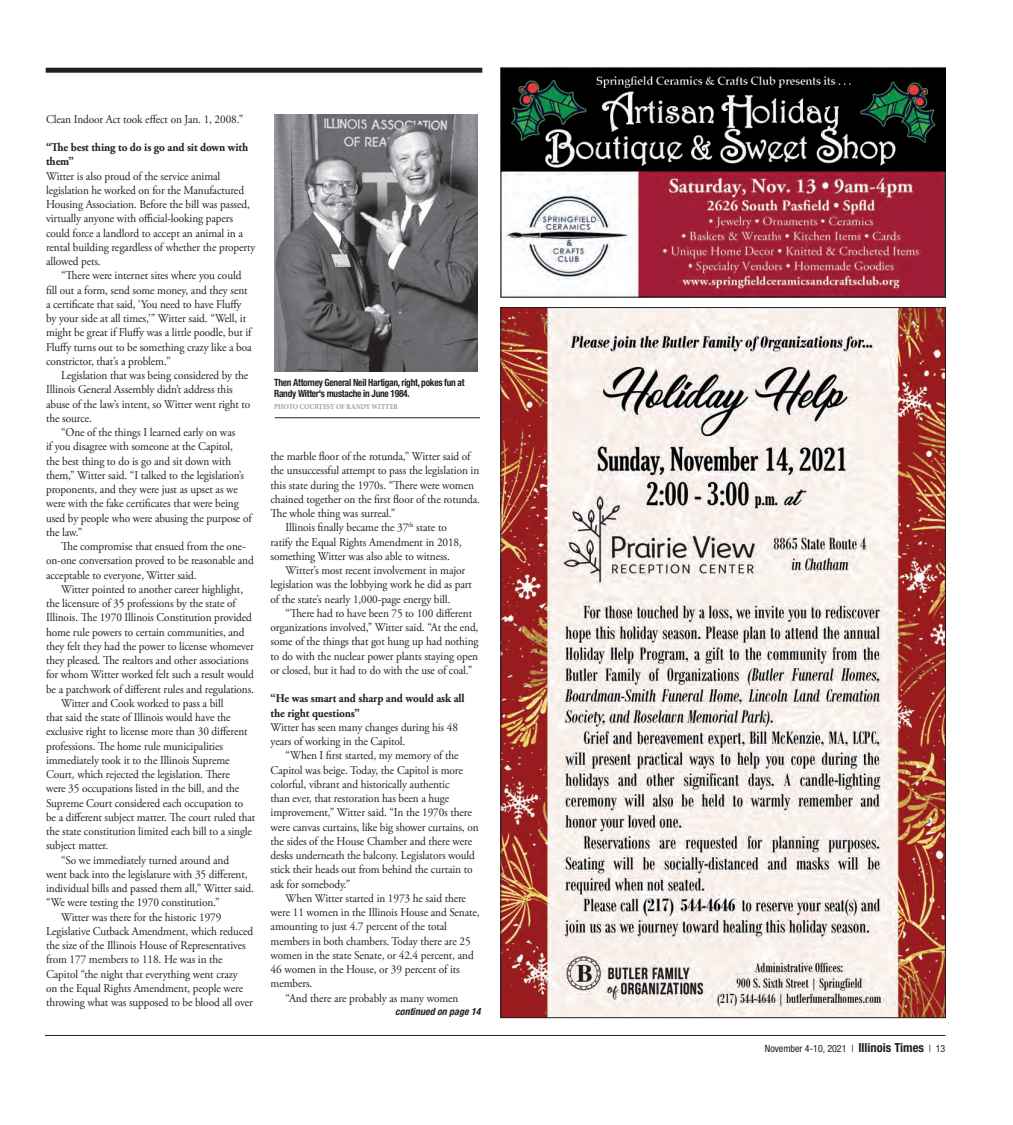
<style>
.page{position:relative;width:1013px;height:1125px;background:#fff}
.page>*{position:absolute;margin:0;border:0;box-sizing:border-box;transform-origin:0 0}
.t1{font:11.88px/14.2px "Adobe Garamond Pro";letter-spacing:-.01em;color:#231f20;scale:.95 1}
.t2{font:700 11.88px/14.2px "Adobe Garamond Pro";letter-spacing:-.01em;color:#231f20;scale:.95 1}
.t3{font:700 condensed 10px/11.2px "Helvetica Neue";letter-spacing:-.03em;color:#231f20;scale:.94 1}
.t4{font:condensed 10px "Helvetica Neue";color:#231f20}
.t5{font:italic 700 condensed 10px "Helvetica Neue";color:#231f20}
.t6{font:700 7.5px "Minion Pro";letter-spacing:-.02em;color:#9d9fa2;scale:.94 1}
.s1{font-weight:700;font-size:12.5px}
</style>
<div class="page">
<hr style="left:45px;top:1035px;width:900px;height:1px;background:#231f20">
<div style="left:46px;top:68px;width:436px;height:5px;background:#231f20"></div>
<img style="left:274px;top:115px;width:203px;height:257px">
<hr style="left:275px;top:417px;width:205px;height:1px;background:#231f20">
<img style="left:501px;top:68px;width:444px;height:229px">
<img style="left:502px;top:309px;width:441px;height:707px">
<p class="t1" style="left:46px;top:113px;width:209px">Clean Indoor Act took effect on Jan. 1, 2008.”</p>
<p class="t2" style="left:46px;top:141px;width:214px">“The best thing to do is go and sit down with them”</p>
<p class="t1" style="left:46px;top:170px;width:222px">Witter is also proud of the service animal legislation he worked on for the Manufactured Housing Association. Before the bill was passed, virtually anyone with official-looking papers could force a landlord to accept an animal in a rental building regardless of whether the property allowed pets.</p>
<p class="t1" style="left:46px;top:269px;width:218px;text-indent:15px">“There were internet sites where you could fill out a form, send some money, and they sent a certificate that said, ‘You need to have Fluffy by your side at all times,’” Witter said. “Well, it might be great if Fluffy was a little poodle, but if Fluffy turns out to be something crazy like a boa constrictor, that’s a problem.”</p>
<p class="t1" style="left:46px;top:369px;width:216px;text-indent:15px">Legislation that was being considered by the Illinois General Assembly didn’t address this abuse of the law’s intent, so Witter went right to the source.</p>
<p class="t1" style="left:46px;top:426px;width:218px;text-indent:15px">“One of the things I learned early on was<br>if you disagree with someone at the Capitol,<br>the best thing to do is go and sit down with them,” Witter said. “I talked to the legislation’s proponents, and they were just as upset as we were with the fake certificates that were being used by people who were abusing the purpose of the law.”</p>
<p class="t1" style="left:46px;top:540px;width:220px;text-indent:15px">The compromise that ensued from the one&shy;on-one conversation proved to be reasonable and acceptable to everyone, Witter said.</p>
<p class="t1" style="left:61px;top:583px;width:193px">Witter pointed to another career highlight,</p>
<p class="t1" style="left:46px;top:597px;width:201px">the licensure of 35 professions by the state of</p>
<p class="t1" style="left:46px;top:611px;width:218px">Illinois. The 1970 Illinois Constitution provided</p>
<p class="t1" style="left:46px;top:626px;width:210px">home rule powers to certain communities, and</p>
<p class="t1" style="left:46px;top:640px;width:220px">they felt they had the power to license whomever</p>
<p class="t1" style="left:46px;top:654px;width:215px">they pleased. The realtors and other associations</p>
<p class="t1" style="left:46px;top:668px;width:220px">for whom Witter worked felt such a result would</p>
<p class="t1" style="left:46px;top:683px;width:220px">be a patchwork of different rules and regulations.</p>
<p class="t1" style="left:61px;top:697px;width:172px">Witter and Cook worked to pass a bill</p>
<p class="t1" style="left:46px;top:711px;width:196px">that said the state of Illinois would have the</p>
<p class="t1" style="left:46px;top:725px;width:214px">exclusive right to license more than 30 different</p>
<p class="t1" style="left:46px;top:740px;width:188px">professions. The home rule municipalities</p>
<p class="t1" style="left:46px;top:754px;width:195px">immediately took it to the Illinois Supreme</p>
<p class="t1" style="left:46px;top:768px;width:195px">Court, which rejected the legislation. There</p>
<p class="t1" style="left:46px;top:782px;width:205px">were 35 occupations listed in the bill, and the</p>
<p class="t1" style="left:46px;top:797px;width:209px">Supreme Court considered each occupation to</p>
<p class="t1" style="left:46px;top:811px;width:222px">be a different subject matter. The court ruled that</p>
<p class="t1" style="left:46px;top:825px;width:218px">the state constitution limited each bill to a single</p>
<p class="t1" style="left:46px;top:839px;width:67px">subject matter.</p>
<p class="t1" style="left:61px;top:854px;width:178px">“So we immediately turned around and</p>
<p class="t1" style="left:46px;top:868px;width:214px">went back into the legislature with 35 different,</p>
<p class="t1" style="left:46px;top:882px;width:220px">individual bills and passed them all,” Witter said.</p>
<p class="t1" style="left:46px;top:896px;width:184px">“We were testing the 1970 constitution.”</p>
<p class="t1" style="left:61px;top:911px;width:170px">Witter was there for the historic 1979</p>
<p class="t1" style="left:46px;top:925px;width:220px">Legislative Cutback Amendment, which reduced</p>
<p class="t1" style="left:46px;top:939px;width:212px">the size of the Illinois House of Representatives</p>
<p class="t1" style="left:46px;top:953px;width:187px">from 177 members to 118. He was in the</p>
<p class="t1" style="left:46px;top:968px;width:203px">Capitol “the night that everything went crazy</p>
<p class="t1" style="left:46px;top:982px;width:209px">on the Equal Rights Amendment, people were</p>
<p class="t1" style="left:46px;top:996px;width:219px">throwing what was supposed to be blood all over</p>
<p class="t3" style="left:274px;top:378px;width:204px">Then Attorney General Neil Hartigan, right, pokes fun at<br>Randy Witter's mustache in June 1984.</p>
<p class="t6" style="left:274px;top:402px;width:133px">PHOTO COURTESY OF RANDY WITTER</p>
<p class="t1" style="left:270px;top:450px;width:212px">the marble floor of the rotunda,” Witter said of</p>
<p class="t1" style="left:270px;top:464px;width:221px">the unsuccessful attempt to pass the legislation in</p>
<p class="t1" style="left:270px;top:479px;width:216px">this state during the 1970s. “There were women</p>
<p class="t1" style="left:270px;top:493px;width:222px">chained together on the first floor of the rotunda.</p>
<p class="t1" style="left:270px;top:507px;width:133px">The whole thing was surreal.”</p>
<p class="t1" style="left:285px;top:521px;width:171px">Illinois finally became the 37<sup>th</sup> state to</p>
<p class="t1" style="left:270px;top:536px;width:203px">ratify the Equal Rights Amendment in 2018,</p>
<p class="t1" style="left:270px;top:550px;width:190px">something Witter was also able to witness.</p>
<p class="t1" style="left:285px;top:564px;width:191px">Witter’s most recent involvement in major</p>
<p class="t1" style="left:270px;top:578px;width:213px">legislation was the lobbying work he did as part</p>
<p class="t1" style="left:270px;top:593px;width:191px">of the state’s nearly 1,000-page energy bill.</p>
<p class="t1" style="left:285px;top:607px;width:198px">“There had to have been 75 to 100 different</p>
<p class="t1" style="left:270px;top:621px;width:220px">organizations involved,” Witter said. “At the end,</p>
<p class="t1" style="left:270px;top:635px;width:220px">some of the things that got hung up had nothing</p>
<p class="t1" style="left:270px;top:650px;width:220px">to do with the nuclear power plants staying open</p>
<p class="t1" style="left:270px;top:664px;width:214px">or closed, but it had to do with the use of coal.”</p>
<p class="t2" style="left:270px;top:692px;width:206px">“He was smart and sharp and would ask all the right questions”</p>
<p class="t1" style="left:270px;top:721px;width:199px">Witter has seen many changes during his 48 years of working in the Capitol.</p>
<p class="t1" style="left:270px;top:749px;width:220px;text-indent:15px">“When I first started, my memory of the Capitol was beige. Today, the Capitol is more colorful, vibrant and historically authentic<br>than ever, that restoration has been a huge improvement,” Witter said. “In the 1970s there were canvas curtains, like big shower curtains, on the sides of the House Chamber and there were desks underneath the balcony. Legislators would stick their heads out from behind the curtain to ask for somebody.”</p>
<p class="t1" style="left:285px;top:892px;width:191px">When Witter started in 1973 he said there</p>
<p class="t1" style="left:270px;top:906px;width:222px">were 11 women in the Illinois House and Senate,</p>
<p class="t1" style="left:270px;top:920px;width:187px">amounting to just 4.7 percent of the total</p>
<p class="t1" style="left:270px;top:935px;width:212px">members in both chambers. Today there are 25</p>
<p class="t1" style="left:270px;top:949px;width:215px">women in the state Senate, or 42.4 percent, and</p>
<p class="t1" style="left:270px;top:963px;width:201px">46 women in the House, or 39 percent of its</p>
<p class="t1" style="left:270px;top:977px;width:45px">members.</p>
<p class="t1" style="left:285px;top:992px;width:183px">“And there are probably as many women</p>
<p class="t5" style="left:395px;top:1005px;width:87px">continued on page 14</p>
<p class="t4" style="left:764px;top:1045px;width:182px">November 4-10, 2021 | <span class="s1">Illinois Times</span> | 13</p>
</div>
